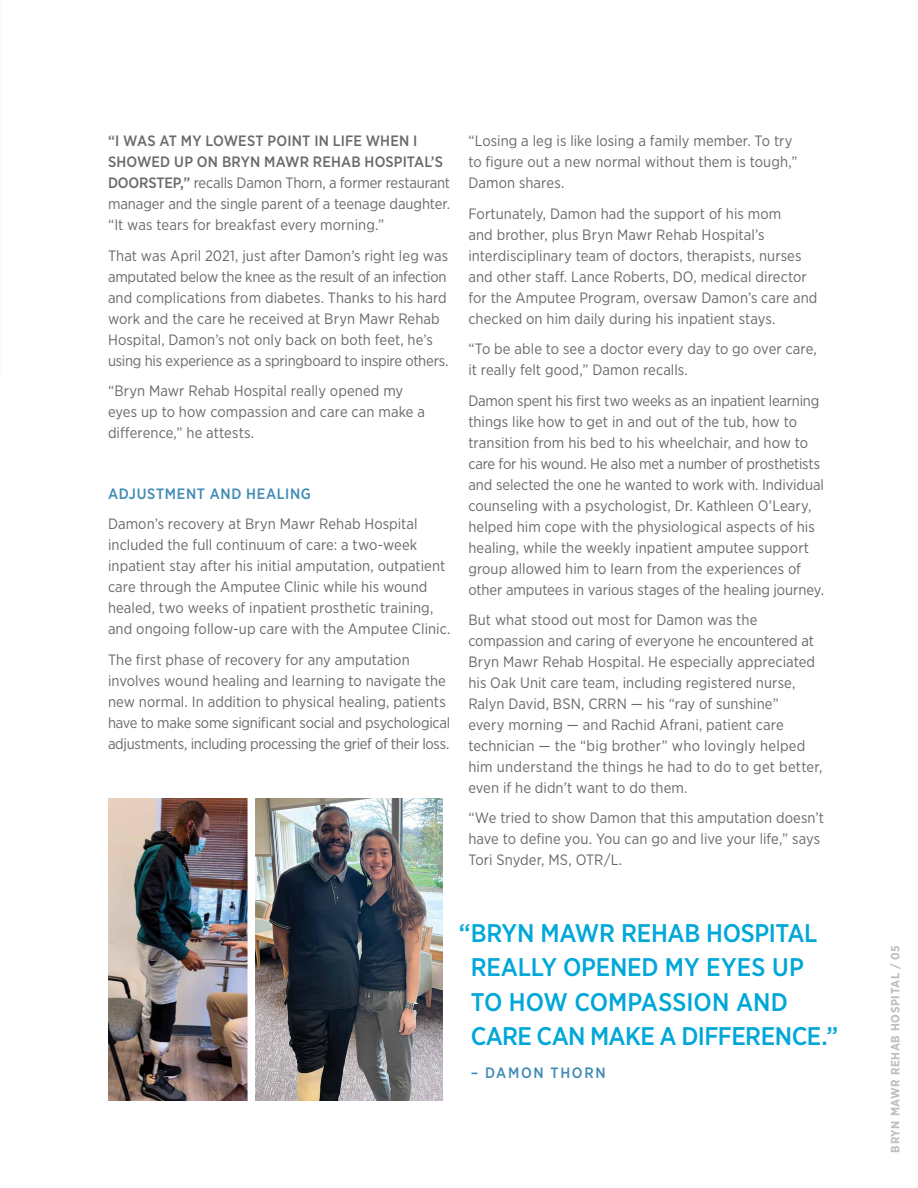
<style>
.page{position:relative;width:918px;height:1188px;background:#fff}
.page>*{position:absolute;margin:0;border:0;box-sizing:border-box;transform-origin:0 0}
.t1{font:500 25.5px/34.5px "Gotham Narrow";letter-spacing:-.01em;color:#00a7d9}
.t2{font:15px/21px "Gotham Narrow";color:#696a6d}
.t3{font:500 15px "Gotham Narrow";letter-spacing:.045em;color:#418ab6}
.t4{font:500 15px "Gotham Narrow";letter-spacing:.115em;color:#418ab6}
.t5{font:700 12px "Gotham Narrow";letter-spacing:.05em;color:#bcbec0}
.s1{font-weight:500}
</style>
<div class="page">
<img style="left:108px;top:798px;width:335px;height:303px">
<div style="left:248px;top:785px;width:7px;height:331px;background:#fff"></div>
<p class="t2" style="left:108px;top:130px;width:344px"><span class="s1">“I WAS AT MY LOWEST POINT IN LIFE WHEN I SHOWED UP ON BRYN MAWR REHAB HOSPITAL’S DOORSTEP,”</span> recalls Damon Thorn, a former restaurant manager and the single parent of a teenage daughter. “It was tears for breakfast every morning.”</p>
<p class="t2" style="left:108px;top:245px;width:342px">That was April 2021, just after Damon’s right leg was amputated below the knee as the result of an infection and complications from diabetes. Thanks to his hard work and the care he received at Bryn Mawr Rehab Hospital, Damon’s not only back on both feet, he’s using his experience as a springboard to inspire others.</p>
<p class="t2" style="left:108px;top:380px;width:319px">“Bryn Mawr Rehab Hospital really opened my eyes up to how compassion and care can make a difference,” he attests.</p>
<p class="t3" style="left:108px;top:484px;width:204px">ADJUSTMENT AND HEALING</p>
<p class="t2" style="left:108px;top:513px;width:344px">Damon’s recovery at Bryn Mawr Rehab Hospital included the full continuum of care: a two-week inpatient stay after his initial amputation, outpatient care through the Amputee Clinic while his wound healed, two weeks of inpatient prosthetic training, and ongoing follow-up care with the Amputee Clinic.</p>
<p class="t2" style="left:108px;top:649px;width:344px">The first phase of recovery for any amputation involves wound healing and learning to navigate the new normal. In addition to physical healing, patients have to make some significant social and psychological adjustments, including processing the grief of their loss.</p>
<p class="t2" style="left:468px;top:130px;width:331px">“Losing a leg is like losing a family member. To try to figure out a new normal without them is tough,”<br>Damon shares.</p>
<p class="t2" style="left:468px;top:203px;width:351px">Fortunately, Damon had the support of his mom<br>and brother, plus Bryn Mawr Rehab Hospital’s interdisciplinary team of doctors, therapists, nurses and other staff. Lance Roberts, DO, medical director for the Amputee Program, oversaw Damon’s care and checked on him daily during his inpatient stays.</p>
<p class="t2" style="left:468px;top:338px;width:350px">“To be able to see a doctor every day to go over care, it really felt good,” Damon recalls.</p>
<p class="t2" style="left:468px;top:389px;width:357px">Damon spent his first two weeks as an inpatient learning things like how to get in and out of the tub, how to transition from his bed to his wheelchair, and how to care for his wound. He also met a number of prosthetists and selected the one he wanted to work with. Individual counseling with a psychologist, Dr. Kathleen O’Leary, helped him cope with the physiological aspects of his healing, while the weekly inpatient amputee support group allowed him to learn from the experiences of other amputees in various stages of the healing journey.</p>
<p class="t2" style="left:468px;top:609px;width:356px">But what stood out most for Damon was the compassion and caring of everyone he encountered at Bryn Mawr Rehab Hospital. He especially appreciated his Oak Unit care team, including registered nurse, Ralyn David, BSN, CRRN — his “ray of sunshine”<br>every morning — and Rachid Afrani, patient care technician — the “big brother” who lovingly helped him understand the things he had to do to get better, even if he didn’t want to do them.</p>
<p class="t2" style="left:468px;top:807px;width:357px">“We tried to show Damon that this amputation doesn’t have to define you. You can go and live your life,” says<br>Tori Snyder, MS, OTR/L.</p>
<h1 class="t1" style="left:471px;top:915px;width:369px;text-indent:-12px">“BRYN MAWR REHAB HOSPITAL<br>REALLY OPENED MY EYES UP<br>TO HOW COMPASSION AND<br>CARE CAN MAKE A DIFFERENCE.”</h1>
<p class="t4" style="left:471px;top:1064px;width:137px">– DAMON THORN</p>
<p class="t5" style="left:888px;top:1153px;width:209px;rotate:-90deg">BRYN MAWR REHAB HOSPITAL / 05</p>
</div>
